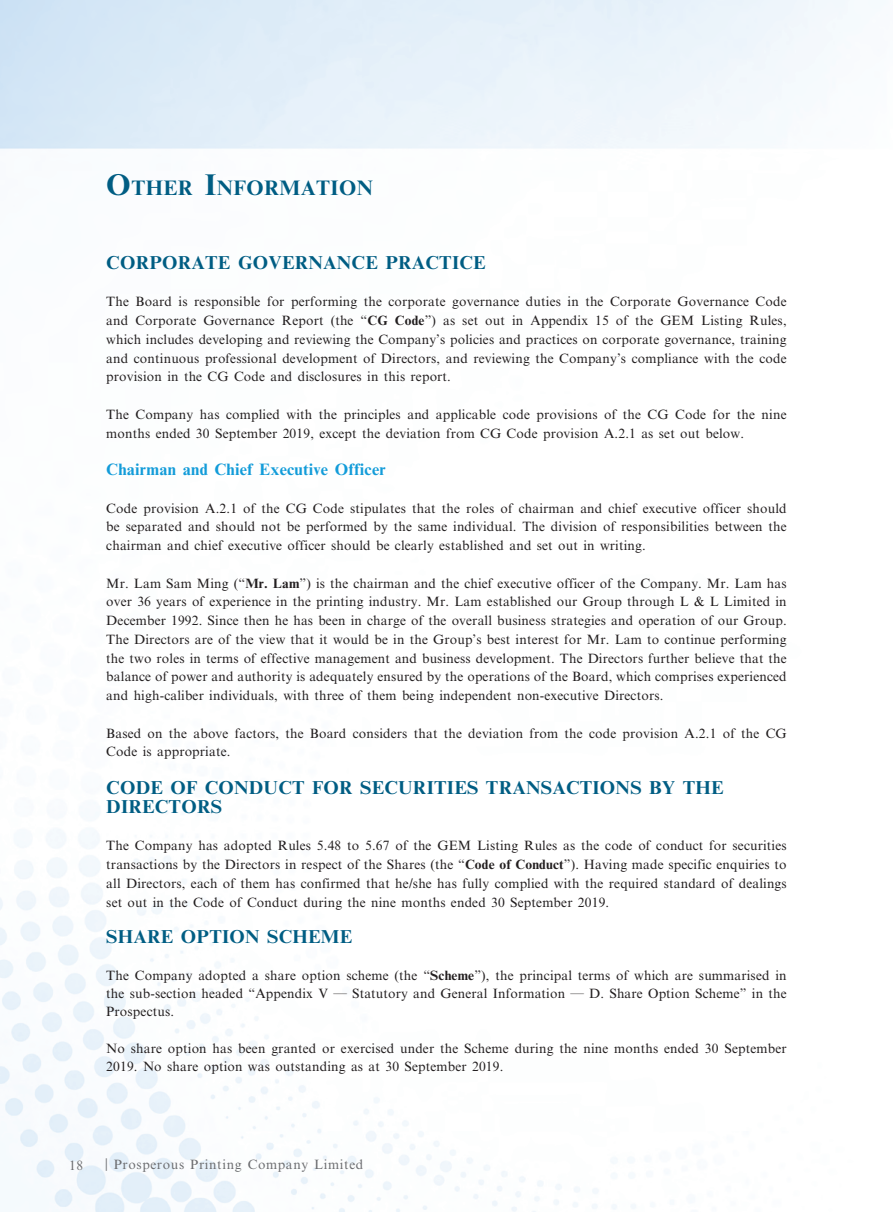
<style>
.page{position:relative;width:893px;height:1212px;background:#fff}
.page>*{position:absolute;margin:0;border:0;box-sizing:border-box;transform-origin:0 0}
.t1{font:700 21px "Times New Roman MT Std";letter-spacing:.02em;color:#005d83}
._03_H1{font:700 18.75px/18.8px "Times New Roman MT Std";letter-spacing:.01em;color:#005d83}
._04___H2{font:700 16.5px "Times New Roman MT Std";letter-spacing:.01em;color:#139cd9}
._01_Body_Text{font:13.5px/18.8px "Times New Roman MT Std";letter-spacing:.01em;color:#231f20;text-align:justify}
._11_P0{font:13.5px/18px "Times New Roman MT Std";letter-spacing:.01em;color:#231f20;text-align:justify}
.t2{font:13.5px "Times New Roman MT Std";letter-spacing:.05em;color:#6c6d70}
.s1{font-size:30px}
.s2{font-weight:700}
</style>
<div class="page">
<img style="left:0;top:0;width:850px;height:1212px">
<h1 class="t1" style="left:106px;top:175px;width:268px"><span class="s1">O</span>THER <span class="s1">I</span>NFORMATION</h1>
<p class="_03_H1" style="left:106px;top:253px;width:381px">CORPORATE GOVERNANCE PRACTICE</p>
<p class="_01_Body_Text" style="left:106px;top:292px;width:682px">The Board is responsible for performing the corporate governance duties in the Corporate Governance Code and Corporate Governance Report (the “<span class="s2">CG Code</span>”) as set out in Appendix 15 of the GEM Listing Rules, which includes developing and reviewing the Company’s policies and practices on corporate governance, training and continuous professional development of Directors, and reviewing the Company’s compliance with the code provision in the CG Code and disclosures in this report.</p>
<p class="_01_Body_Text" style="left:106px;top:405px;width:682px">The Company has complied with the principles and applicable code provisions of the CG Code for the nine months ended 30 September 2019, except the deviation from CG Code provision A.2.1 as set out below.</p>
<p class="_04___H2" style="left:106px;top:459px;width:281px">Chairman and Chief Executive Officer</p>
<p class="_01_Body_Text" style="left:106px;top:499px;width:682px">Code provision A.2.1 of the CG Code stipulates that the roles of chairman and chief executive officer should be separated and should not be performed by the same individual. The division of responsibilities between the chairman and chief executive officer should be clearly established and set out in writing.</p>
<p class="_01_Body_Text" style="left:106px;top:574px;width:682px">Mr. Lam Sam Ming (“<span class="s2">Mr. Lam</span>”) is the chairman and the chief executive officer of the Company. Mr. Lam has over 36 years of experience in the printing industry. Mr. Lam established our Group through L &amp; L Limited in December 1992. Since then he has been in charge of the overall business strategies and operation of our Group.<br>The Directors are of the view that it would be in the Group’s best interest for Mr. Lam to continue performing the two roles in terms of effective management and business development. The Directors further believe that the balance of power and authority is adequately ensured by the operations of the Board, which comprises experienced and high-caliber individuals, with three of them being independent non-executive Directors.</p>
<p class="_01_Body_Text" style="left:106px;top:724px;width:682px">Based on the above factors, the Board considers that the deviation from the code provision A.2.1 of the CG<br>Code is appropriate.</p>
<p class="_03_H1" style="left:106px;top:778px;width:619px">CODE OF CONDUCT FOR SECURITIES TRANSACTIONS BY THE<br>DIRECTORS</p>
<p class="_01_Body_Text" style="left:106px;top:836px;width:682px">The Company has adopted Rules 5.48 to 5.67 of the GEM Listing Rules as the code of conduct for securities transactions by the Directors in respect of the Shares (the “<span class="s2">Code of Conduct</span>”). Having made specific enquiries to all Directors, each of them has confirmed that he/she has fully complied with the required standard of dealings set out in the Code of Conduct during the nine months ended 30 September 2019.</p>
<p class="_03_H1" style="left:106px;top:927px;width:247px">SHARE OPTION SCHEME</p>
<p class="_11_P0" style="left:106px;top:966px;width:682px">The Company adopted a share option scheme (the “<span class="s2">Scheme</span>”), the principal terms of which are summarised in the sub-section headed “Appendix V — Statutory and General Information — D. Share Option Scheme” in the Prospectus.</p>
<p class="_11_P0" style="left:106px;top:1039px;width:682px">No share option has been granted or exercised under the Scheme during the nine months ended 30 September<br>2019. No share option was outstanding as at 30 September 2019.</p>
<p class="t2" style="left:69px;top:1157px;width:16px">18</p>
<p class="t2" style="left:105px;top:1157px;width:260px">| Prosperous Printing Company Limited</p>
</div>
